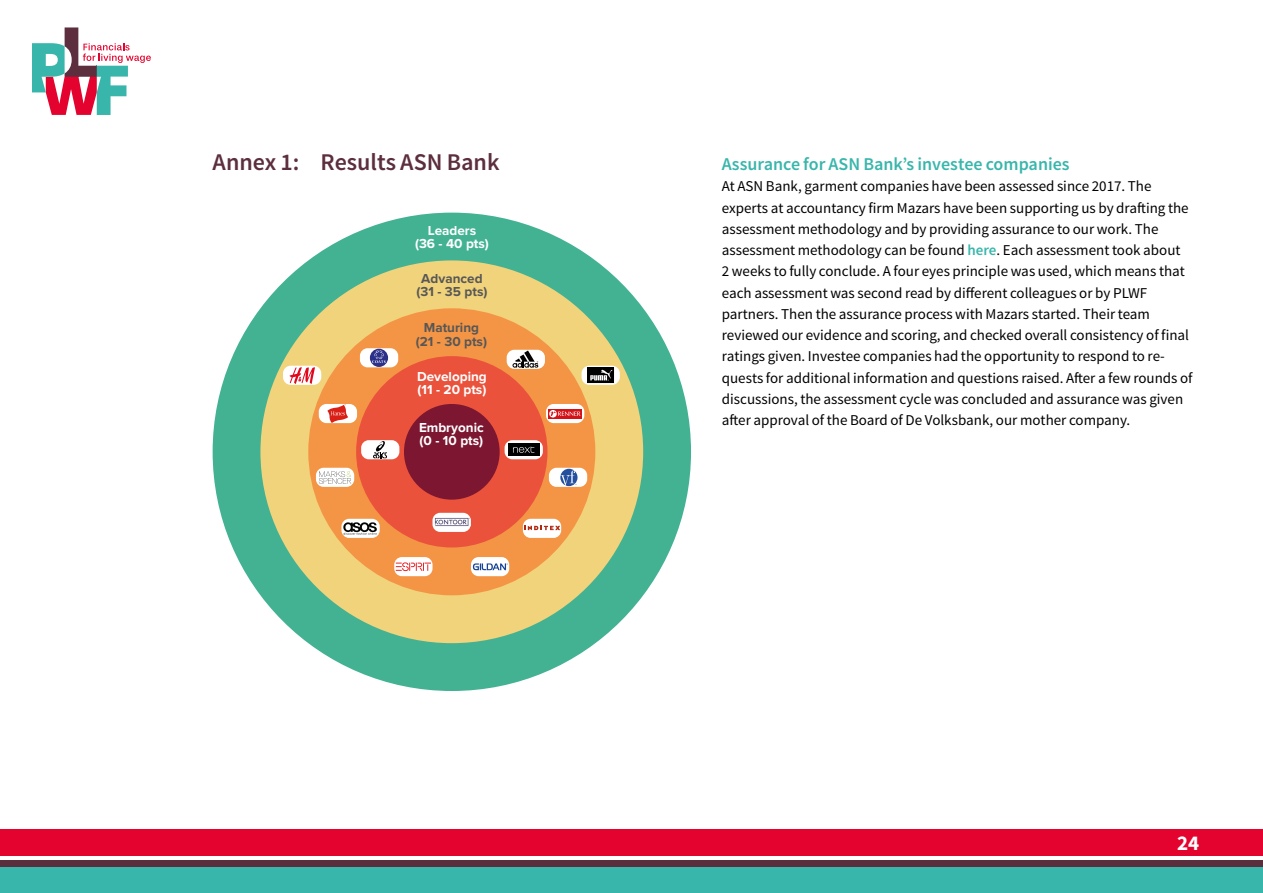
<style>
.page{position:relative;width:1263px;height:893px;background:#fff}
.page>*{position:absolute;margin:0;border:0;box-sizing:border-box;transform-origin:0 0}
.Kop{font:600 24px "Source Sans Pro";color:#5c2e3e}
.t1{font:700 21px "Source Sans Pro";color:#fff}
._1e_tussenkop{font:600 18px "Source Sans Pro";color:#38b6ab}
.brood{font:15px/21.3px "Source Sans Pro";color:#000}
.t2{font:700 13.5px/13.5px "Proxima Nova";color:#fff}
.t3{font:700 13.5px/13.5px "Proxima Nova";color:#575756;text-align:center}
.s1{font-weight:600;color:#38b6ab}
</style>
<div class="page">
<div style="left:0;top:829px;width:1263px;height:27px;background:#e4032e"></div>
<div style="left:0;top:866px;width:1263px;height:27px;background:#38b6ab"></div>
<div style="left:0;top:860px;width:1263px;height:6px;background:#5b2e3e"></div>
<svg style="left:32px;top:27px;width:119px;height:88px"></svg>
<div style="left:213px;top:213px;width:478px;height:478px;background:#42b293;border-radius:50%"></div>
<div style="left:260px;top:260px;width:383px;height:383px;background:#f1d37b;border-radius:50%"></div>
<div style="left:308px;top:308px;width:287px;height:287px;background:#f49546;border-radius:50%"></div>
<div style="left:356px;top:356px;width:191px;height:191px;background:#ea523c;border-radius:50%"></div>
<div style="left:404px;top:404px;width:96px;height:96px;background:#7c1631;border-radius:50%"></div>
<div style="left:507px;top:350px;width:38px;height:19px;background:#fff;border-radius:8px"></div>
<svg style="left:512px;top:350px;width:26px;height:18px"></svg>
<div style="left:341px;top:519px;width:39px;height:19px;background:#fff;border-radius:8px"></div>
<svg style="left:343px;top:522px;width:34px;height:13px"></svg>
<div style="left:394px;top:557px;width:38px;height:19px;background:#fff;border-radius:8px"></div>
<svg style="left:396px;top:562px;width:35px;height:9px"></svg>
<div style="left:471px;top:557px;width:38px;height:19px;background:#fff;border-radius:8px"></div>
<svg style="left:473px;top:563px;width:35px;height:7px"></svg>
<div style="left:283px;top:366px;width:38px;height:19px;background:#fff;border-radius:8px"></div>
<svg style="left:289px;top:367px;width:26px;height:17px"></svg>
<div style="left:581px;top:366px;width:39px;height:19px;background:#fff;border-radius:8px"></div>
<svg style="left:587px;top:367px;width:27px;height:16px"></svg>
<div style="left:361px;top:440px;width:38px;height:19px;background:#fff;border-radius:8px"></div>
<svg style="left:373px;top:440px;width:15px;height:19px"></svg>
<div style="left:523px;top:519px;width:38px;height:19px;background:#fff;border-radius:8px"></div>
<svg style="left:524px;top:526px;width:36px;height:4px"></svg>
<div style="left:546px;top:404px;width:38px;height:19px;background:#fff;border-radius:8px"></div>
<svg style="left:548px;top:409px;width:34px;height:9px"></svg>
<svg style="left:549px;top:410px;width:31px;height:8px"></svg>
<div style="left:316px;top:468px;width:38px;height:19px;background:#fff;border-radius:8px"></div>
<svg style="left:319px;top:471px;width:32px;height:13px"></svg>
<div style="left:549px;top:468px;width:38px;height:19px;background:#fff;border-radius:8px"></div>
<svg style="left:560px;top:469px;width:17px;height:17px"></svg>
<div style="left:319px;top:404px;width:38px;height:19px;background:#fff;border-radius:8px"></div>
<svg style="left:327px;top:404px;width:21px;height:19px"></svg>
<div style="left:360px;top:348px;width:38px;height:19px;background:#fff;border-radius:8px"></div>
<svg style="left:370px;top:349px;width:18px;height:18px"></svg>
<svg style="left:372px;top:350px;width:14px;height:13px"></svg>
<div style="left:432px;top:513px;width:39px;height:19px;background:#fff;border-radius:8px"></div>
<img style="left:435px;top:518px;width:36px;height:8px">
<div style="left:505px;top:440px;width:38px;height:19px;background:#fff;border-radius:8px"></div>
<div style="left:508px;top:443px;width:31px;height:13px;background:#000"></div>
<svg style="left:513px;top:447px;width:21px;height:6px"></svg>
<p class="Kop" style="left:213px;top:147px;width:288px">Annex 1: Results ASN Bank</p>
<p class="t2" style="left:415px;top:223px;width:75px;text-align:center">Leaders<br>(36 - 40 pts)</p>
<p class="t3" style="left:416px;top:271px;width:72px">Advanced (31 - 35 pts)</p>
<p class="t3" style="left:416px;top:321px;width:73px">Maturing (21 - 30 pts)</p>
<p class="t2" style="left:417px;top:369px;width:71px">Developing (11 - 20 pts)</p>
<p class="t2" style="left:419px;top:420px;width:66px">Embryonic (0 - 10 pts)</p>
<p class="_1e_tussenkop" style="left:722px;top:153px;width:349px">Assurance for ASN Bank’s investee companies</p>
<p class="brood" style="left:722px;top:176px;width:431px">At ASN Bank, garment companies have been assessed since 2017. The</p>
<p class="brood" style="left:722px;top:197px;width:468px">experts at accountancy firm Mazars have been supporting us by drafting the</p>
<p class="brood" style="left:722px;top:218px;width:438px">assessment methodology and by providing assurance to our work. The</p>
<p class="brood" style="left:722px;top:240px;width:460px">assessment methodology can be found <span class="s1">here</span>. Each assessment took about</p>
<p class="brood" style="left:722px;top:261px;width:465px">2 weeks to fully conclude. A four eyes principle was used, which means that</p>
<p class="brood" style="left:722px;top:282px;width:427px">each assessment was second read by different colleagues or by PLWF</p>
<p class="brood" style="left:722px;top:304px;width:430px">partners. Then the assurance process with Mazars started. Their team</p>
<p class="brood" style="left:722px;top:325px;width:469px">reviewed our evidence and scoring, and checked overall consistency of final</p>
<p class="brood" style="left:722px;top:346px;width:472px">ratings given. Investee companies had the opportunity to respond to re&shy;quests for additional information and questions raised. After a few rounds of</p>
<p class="brood" style="left:722px;top:389px;width:463px">discussions, the assessment cycle was concluded and assurance was given</p>
<p class="brood" style="left:722px;top:410px;width:410px">after approval of the Board of De Volksbank, our mother company.</p>
<h2 class="t1" style="left:1177px;top:830px;width:24px">24</h2>
</div>
